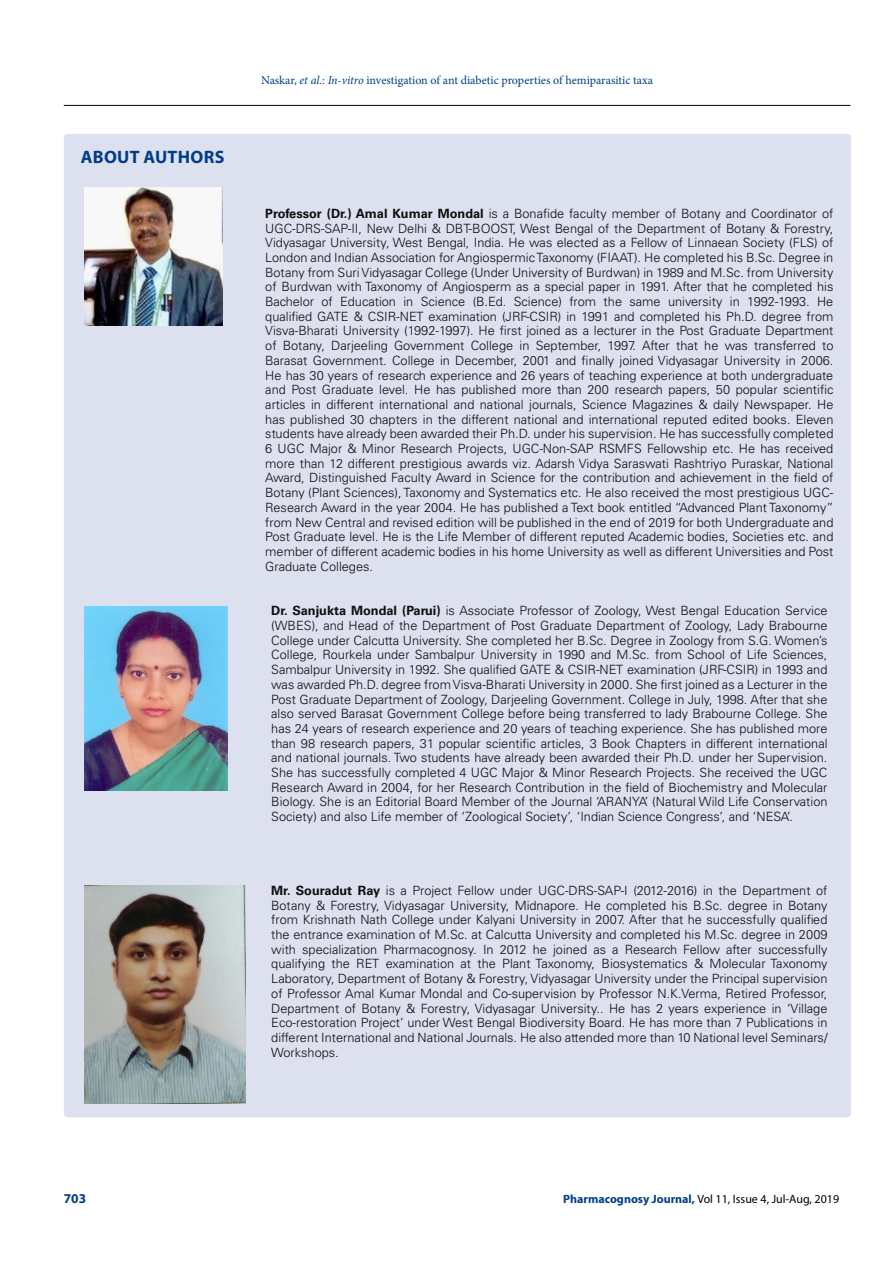
<style>
.page{position:relative;width:893px;height:1263px;background:#fff}
.page>*{position:absolute;margin:0;border:0;box-sizing:border-box;transform-origin:0 0}
.t1{font:700 18px "Myriad Pro";letter-spacing:.015em;color:#003e88}
.t2{font:700 13.5px "Myriad Pro";color:#003e88}
.t3{font:300 12.75px/14.7px "Univers LT Std";color:#0d0d0d;text-align:justify}
.t4{font:12px "Minion Pro";color:#003e88}
.t5{font:12px "Myriad Pro";color:#000}
.s1{font-style:italic}
.s2{font-weight:700}
.s3{font-weight:700;color:#003e88}
</style>
<div class="page">
<hr style="left:64px;top:105px;width:786px;height:1px;background:#000">
<div style="left:64px;top:134px;width:787px;height:983px;background:#dde0ef;border-radius:4px"></div>
<img style="left:85px;top:188px;width:138px;height:138px">
<img style="left:85px;top:606px;width:143px;height:184px">
<img style="left:85px;top:886px;width:161px;height:218px">
<h1 class="t1" style="left:81px;top:145px;width:145px">ABOUT AUTHORS</h1>
<p class="t4" style="left:261px;top:72px;width:394px">Naskar, <span class="s1">et al.</span>: <span class="s1">In-vitro</span> investigation of ant diabetic properties of hemiparasitic taxa</p>
<p class="t3" style="left:265px;top:206px;width:570px"><span class="s2">Professor (Dr.) Amal Kumar Mondal</span> is a Bonafide faculty member of Botany and Coordinator of UGC-DRS-SAP-II, New Delhi &amp; DBT-BOOST, West Bengal of the Department of Botany &amp; Forestry, Vidyasagar University, West Bengal, India. He was elected as a Fellow of Linnaean Society (FLS) of London and Indian Association for Angiospermic Taxonomy (FIAAT). He completed his B.Sc. Degree in Botany from Suri Vidyasagar College (Under University of Burdwan) in 1989 and M.Sc. from University of Burdwan with Taxonomy of Angiosperm as a special paper in 1991. After that he completed his Bachelor of Education in Science (B.Ed. Science) from the same university in 1992-1993. He qualified GATE &amp; CSIR-NET examination (JRF-CSIR) in 1991 and completed his Ph.D. degree from Visva-Bharati University (1992-1997). He first joined as a lecturer in the Post Graduate Department of Botany, Darjeeling Government College in September, 1997. After that he was transferred to Barasat Government. College in December, 2001 and finally joined Vidyasagar University in 2006.<br>He has 30 years of research experience and 26 years of teaching experience at both undergraduate and Post Graduate level. He has published more than 200 research papers, 50 popular scientific articles in different international and national journals, Science Magazines &amp; daily Newspaper. He has published 30 chapters in the different national and international reputed edited books. Eleven students have already been awarded their Ph.D. under his supervision. He has successfully completed 6 UGC Major &amp; Minor Research Projects, UGC-Non-SAP RSMFS Fellowship etc. He has received more than 12 different prestigious awards viz. Adarsh Vidya Saraswati Rashtriyo Puraskar, National Award, Distinguished Faculty Award in Science for the contribution and achievement in the field of Botany (Plant Sciences), Taxonomy and Systematics etc. He also received the most prestigious UGC-Research Award in the year 2004. He has published a Text book entitled “Advanced Plant Taxonomy” from New Central and revised edition will be published in the end of 2019 for both Undergraduate and Post Graduate level. He is the Life Member of different reputed Academic bodies, Societies etc. and member of different academic bodies in his home University as well as different Universities and Post Graduate Colleges.</p>
<p class="t3" style="left:271px;top:603px;width:558px"><span class="s2">Dr. Sanjukta Mondal (Parui)</span> is Associate Professor of Zoology, West Bengal Education Service (WBES), and Head of the Department of Post Graduate Department of Zoology, Lady Brabourne College under Calcutta University. She completed her B.Sc. Degree in Zoology from S.G. Women’s College, Rourkela under Sambalpur University in 1990 and M.Sc. from School of Life Sciences, Sambalpur University in 1992. She qualified GATE &amp; CSIR-NET examination (JRF-CSIR) in 1993 and was awarded Ph.D. degree from Visva-Bharati University in 2000. She first joined as a Lecturer in the Post Graduate Department of Zoology, Darjeeling Government. College in July, 1998. After that she also served Barasat Government College before being transferred to lady Brabourne College. She has 24 years of research experience and 20 years of teaching experience. She has published more than 98 research papers, 31 popular scientific articles, 3 Book Chapters in different international and national journals. Two students have already been awarded their Ph.D. under her Supervision.<br>She has successfully completed 4 UGC Major &amp; Minor Research Projects. She received the UGC Research Award in 2004, for her Research Contribution in the field of Biochemistry and Molecular Biology. She is an Editorial Board Member of the Journal ‘ARANYA’ (Natural Wild Life Conservation Society) and also Life member of ‘Zoological Society’, ‘Indian Science Congress’, and ‘NESA’.</p>
<p class="t3" style="left:271px;top:883px;width:558px"><span class="s2">Mr. Souradut Ray</span> is a Project Fellow under UGC-DRS-SAP-I (2012-2016) in the Department of Botany &amp; Forestry, Vidyasagar University, Midnapore. He completed his B.Sc. degree in Botany from Krishnath Nath College under Kalyani University in 2007. After that he successfully qualified the entrance examination of M.Sc. at Calcutta University and completed his M.Sc. degree in 2009 with specialization Pharmacognosy. In 2012 he joined as a Research Fellow after successfully qualifying the RET examination at the Plant Taxonomy, Biosystematics &amp; Molecular Taxonomy Laboratory, Department of Botany &amp; Forestry, Vidyasagar University under the Principal supervision of Professor Amal Kumar Mondal and Co-supervision by Professor N.K.Verma, Retired Professor, Department of Botany &amp; Forestry, Vidyasagar University.. He has 2 years experience in ‘Village Eco-restoration Project’ under West Bengal Biodiversity Board. He has more than 7 Publications in different International and National Journals. He also attended more than 10 National level Seminars/ Workshops.</p>
<p class="t2" style="left:64px;top:1189px;width:24px">703</p>
<p class="t5" style="left:563px;top:1191px;width:278px"><span class="s3">Pharmacognosy Journal,</span> Vol 11, Issue 4, Jul-Aug, 2019</p>
</div>
